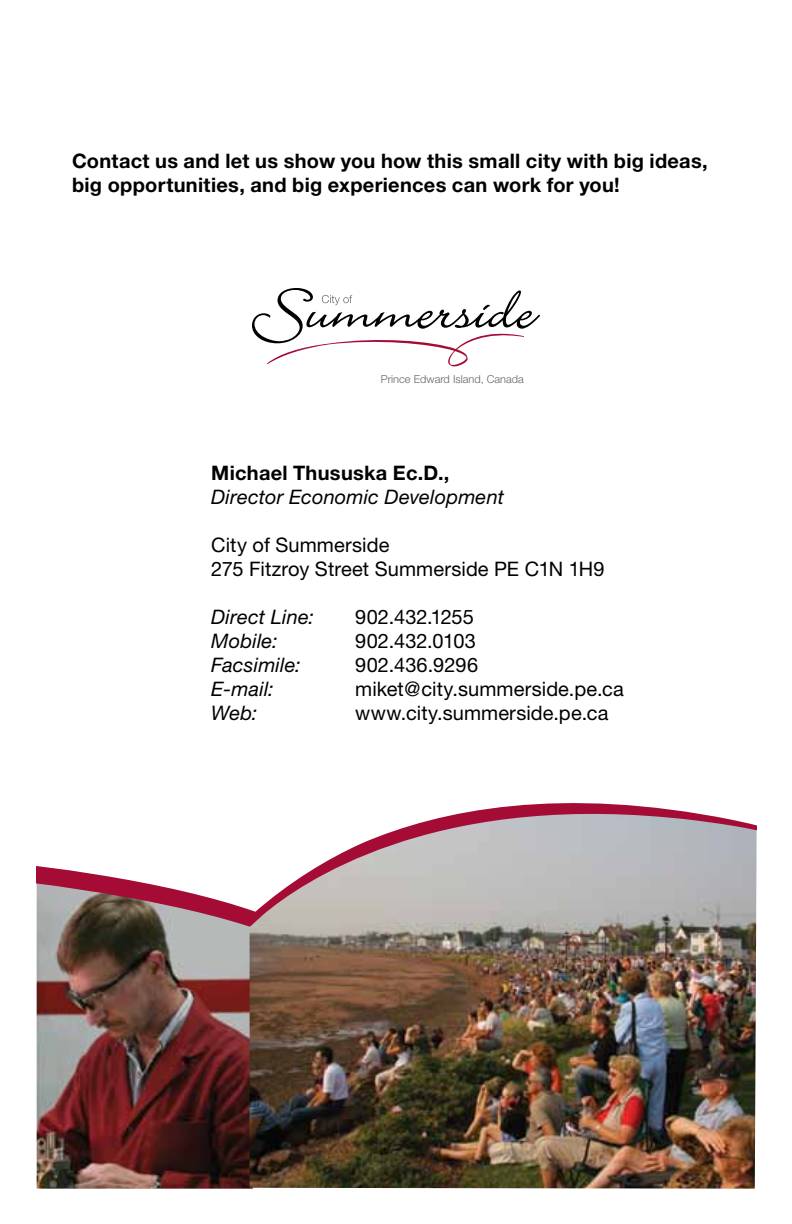
<style>
.page{position:relative;width:792px;height:1224px;background:#fff}
.page>*{position:absolute;margin:0;border:0;box-sizing:border-box;transform-origin:0 0}
.t1{font:20px/24px "Helvetica Neue";letter-spacing:.005em;color:#000}
.t2{font:700 20px/24px "Helvetica Neue LT Std";letter-spacing:.015em;color:#000}
.t3{font:italic 20px "Helvetica Neue LT Std";letter-spacing:.01em;color:#000}
.t4{font:300 11px "Helvetica Neue";color:#636466}
</style>
<div class="page">
<svg style="left:252px;top:288px;width:288px;height:79px"></svg>
<img style="left:37px;top:955px;width:213px;height:234px">
<img style="left:250px;top:955px;width:506px;height:234px">
<svg style="left:37px;top:803px;width:720px;height:152px"></svg>
<p class="t2" style="left:72px;top:148px;width:637px">Contact us and let us show you how this small city with big ideas, big opportunities, and big experiences can work for you!</p>
<p class="t4" style="left:381px;top:373px;width:145px">Prince Edward Island, Canada</p>
<p class="t2" style="left:211px;top:460px;width:240px">Michael Thususka Ec.D.,</p>
<p class="t3" style="left:211px;top:485px;width:294px">Director Economic Development</p>
<p class="t1" style="left:211px;top:533px;width:395px">City of Summerside<br>275 Fitzroy Street Summerside PE C1N 1H9</p>
<p class="t3" style="left:211px;top:605px;width:104px">Direct Line:</p>
<p class="t1" style="left:355px;top:605px;width:120px">902.432.1255</p>
<p class="t3" style="left:211px;top:629px;width:68px">Mobile:</p>
<p class="t1" style="left:355px;top:629px;width:122px">902.432.0103</p>
<p class="t3" style="left:211px;top:653px;width:91px">Facsimile:</p>
<p class="t1" style="left:355px;top:653px;width:124px">902.436.9296</p>
<p class="t3" style="left:211px;top:677px;width:64px">E-mail:</p>
<p class="t1" style="left:355px;top:677px;width:270px">miket@city.summerside.pe.ca</p>
<p class="t3" style="left:211px;top:701px;width:48px">Web:</p>
<p class="t1" style="left:355px;top:701px;width:255px">www.city.summerside.pe.ca</p>
</div>
